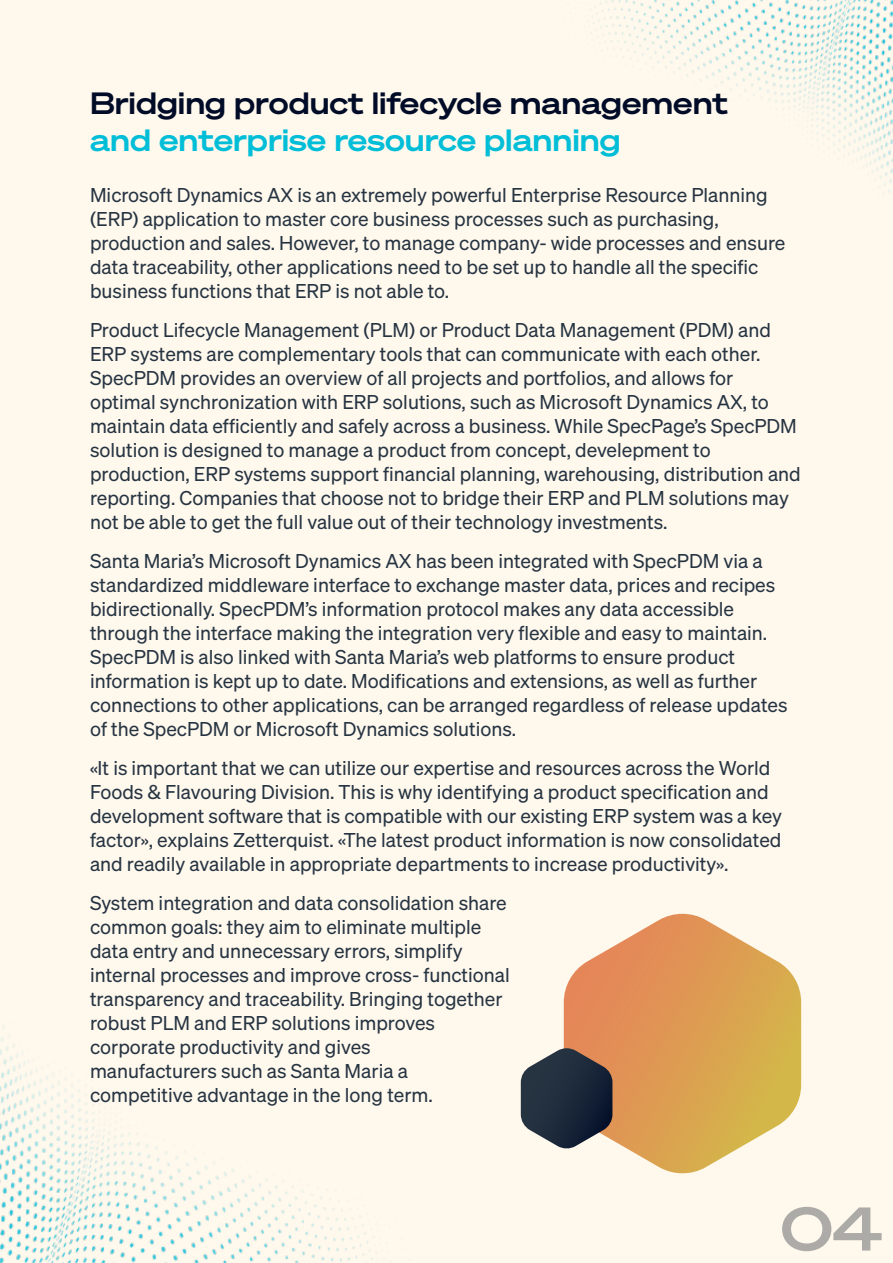
<style>
.page{position:relative;width:893px;height:1263px;background:#fff8ed}
.page>*{position:absolute;margin:0;border:0;box-sizing:border-box;transform-origin:0 0}
.t1{font:600 60px "Sohne Breit";color:#acaba8}
.t2{font:600 30px "Sohne Breit";color:#000c27}
.t3{font:600 30px "Sohne Breit";color:#00bed7}
.t4{font:19.5px/24px "Sohne Buch";color:#263442}
</style>
<div class="page">
<img style="left:590px;top:0;width:303px;height:195px">
<img style="left:0;top:1026px;width:521px;height:237px">
<svg style="left:564px;top:914px;width:237px;height:260px"></svg>
<svg style="left:521px;top:1048px;width:91px;height:101px;background:#4c5058"></svg>
<h2 class="t2" style="left:90px;top:84px;width:639px">Bridging product lifecycle management</h2>
<h2 class="t3" style="left:90px;top:122px;width:532px">and enterprise resource planning</h2>
<p class="t4" style="left:90px;top:182px;width:697px">Microsoft Dynamics AX is an extremely powerful Enterprise Resource Planning (ERP) application to master core business processes such as purchasing, production and sales. However, to manage company- wide processes and ensure data traceability, other applications need to be set up to handle all the specific business functions that ERP is not able to.</p>
<p class="t4" style="left:90px;top:317px;width:712px">Product Lifecycle Management (PLM) or Product Data Management (PDM) and ERP systems are complementary tools that can communicate with each other.<br>SpecPDM provides an overview of all projects and portfolios, and allows for optimal synchronization with ERP solutions, such as Microsoft Dynamics AX, to maintain data efficiently and safely across a business. While SpecPage’s SpecPDM solution is designed to manage a product from concept, develepment to production, ERP systems support financial planning, warehousing, distribution and reporting. Companies that choose not to bridge their ERP and PLM solutions may not be able to get the full value out of their technology investments.</p>
<p class="t4" style="left:90px;top:548px;width:699px">Santa Maria’s Microsoft Dynamics AX has been integrated with SpecPDM via a standardized middleware interface to exchange master data, prices and recipes bidirectionally. SpecPDM’s information protocol makes any data accessible through the interface making the integration very flexible and easy to maintain.<br>SpecPDM is also linked with Santa Maria’s web platforms to ensure product information is kept up to date. Modifications and extensions, as well as further connections to other applications, can be arranged regardless of release updates of the SpecPDM or Microsoft Dynamics solutions.</p>
<p class="t4" style="left:90px;top:755px;width:693px">«It is important that we can utilize our expertise and resources across the World Foods &amp; Flavouring Division. This is why identifying a product specification and development software that is compatible with our existing ERP system was a key factor», explains Zetterquist. «The latest product information is now consolidated and readily available in appropriate departments to increase productivity».</p>
<p class="t4" style="left:90px;top:890px;width:421px">System integration and data consolidation share common goals: they aim to eliminate multiple data entry and unnecessary errors, simplify internal processes and improve cross- functional transparency and traceability. Bringing together robust PLM and ERP solutions improves corporate productivity and gives<br>manufacturers such as Santa Maria a competitive advantage in the long term.</p>
<h1 class="t1" style="left:781px;top:1191px;width:103px">04</h1>
</div>
